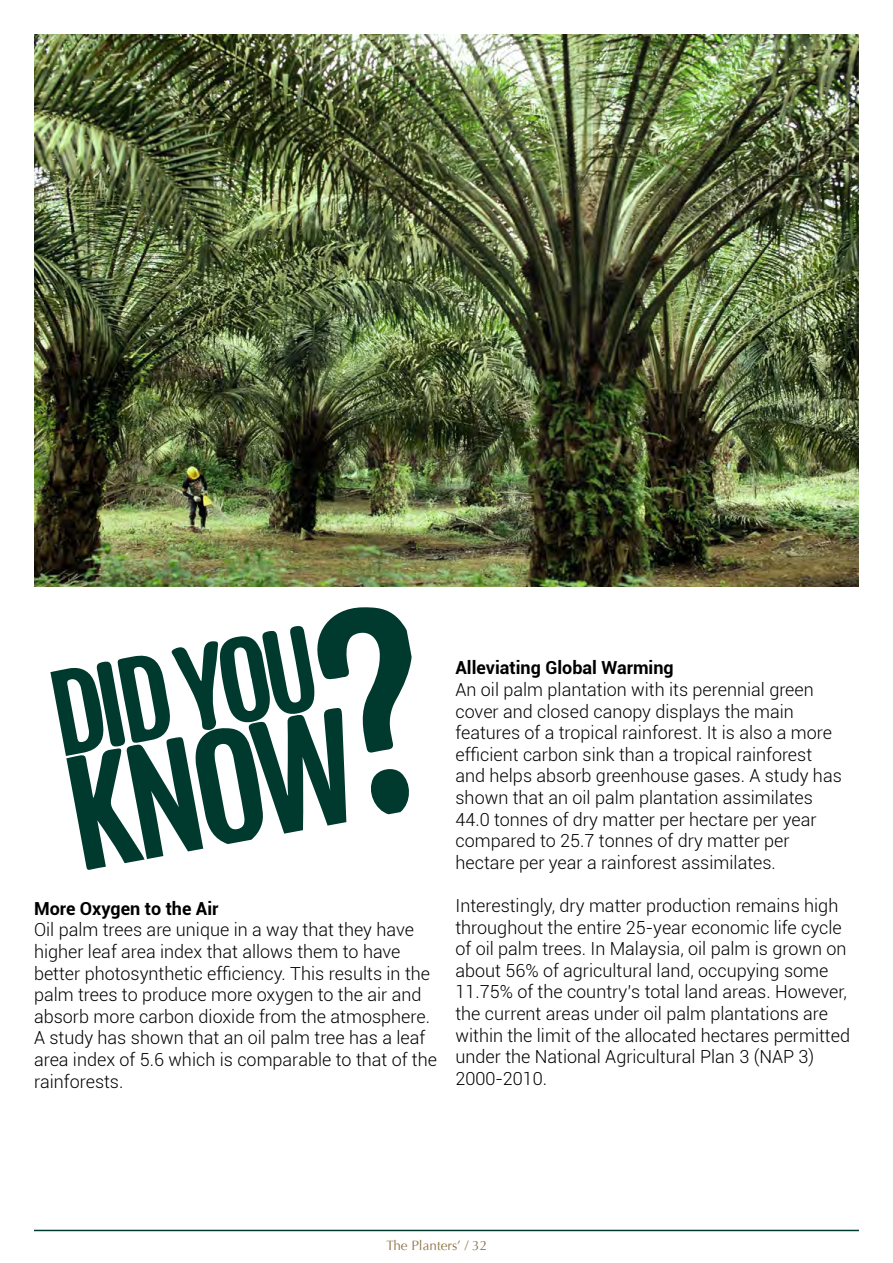
<style>
.page{position:relative;width:893px;height:1263px;background:#fff}
.page>*{position:absolute;margin:0;border:0;box-sizing:border-box;transform-origin:0 0}
.t1{font:300 18px/21.6px "Roboto";color:#000}
.t2{font:700 18px "Roboto";color:#000}
.t3{font:13.5px "Optima";color:#8f7749}
</style>
<div class="page">
<hr style="left:34px;top:1230px;width:825px;height:1px;background:#003a2f">
<img style="left:34px;top:34px;width:825px;height:553px">
<svg style="left:50px;top:607px;width:362px;height:263px"></svg>
<p class="t2" style="left:34px;top:896px;width:186px">More Oxygen to the Air</p>
<p class="t1" style="left:34px;top:918px;width:404px">Oil palm trees are unique in a way that they have higher leaf area index that allows them to have better photosynthetic efficiency. This results in the palm trees to produce more oxygen to the air and absorb more carbon dioxide from the atmosphere.<br>A study has shown that an oil palm tree has a leaf area index of 5.6 which is comparable to that of the rainforests.</p>
<p class="t2" style="left:455px;top:655px;width:220px">Alleviating Global Warming</p>
<p class="t1" style="left:455px;top:678px;width:388px">An oil palm plantation with its perennial green cover and closed canopy displays the main features of a tropical rainforest. It is also a more efficient carbon sink than a tropical rainforest and helps absorb greenhouse gases. A study has shown that an oil palm plantation assimilates 44.0 tonnes of dry matter per hectare per year compared to 25.7 tonnes of dry matter per hectare per year a rainforest assimilates.</p>
<p class="t1" style="left:455px;top:894px;width:396px">Interestingly, dry matter production remains high throughout the entire 25-year economic life cycle of oil palm trees. In Malaysia, oil palm is grown on about 56% of agricultural land, occupying some 11.75% of the country’s total land areas. However, the current areas under oil palm plantations are within the limit of the allocated hectares permitted under the National Agricultural Plan 3 (NAP 3)<br>2000-2010.</p>
<p class="t3" style="left:387px;top:1238px;width:102px">The Planters’ / 32</p>
</div>
